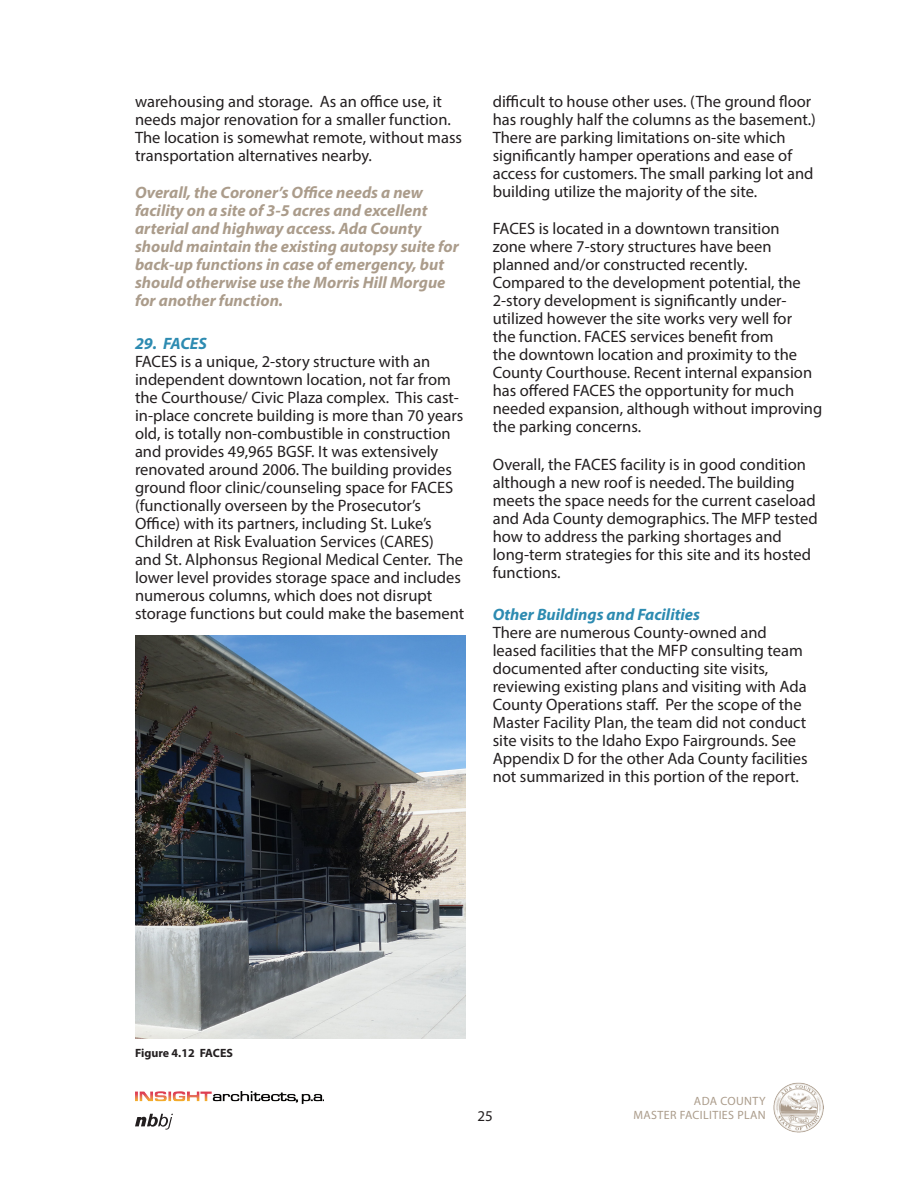
<style>
.page{position:relative;width:918px;height:1188px;background:#fff}
.page>*{position:absolute;margin:0;border:0;box-sizing:border-box;transform-origin:0 0}
.NBBJ{font:16.5px/18px "Myriad Pro";color:#231f20}
.NBBJ-2{font:italic 700 16.5px/18px "Myriad Pro";color:#ab9c8b}
.Heading_3{font:italic 700 16.5px "Myriad Pro";color:#2d8bb1}
.t1{font:15px "Myriad Pro";color:#231f20}
.t2{font:12px/14.4px "Myriad Pro";letter-spacing:.03em;color:#ab9c8b;text-align:right}
.NBBJ_Figure{font:700 12px "Myriad Pro";color:#231f20}
</style>
<div class="page">
<img style="left:135px;top:636px;width:331px;height:403px">
<svg style="left:135px;top:1114px;width:38px;height:16px"></svg>
<img style="left:135px;top:1091px;width:189px;height:13px">
<img style="left:774px;top:1083px;width:50px;height:50px">
<p class="NBBJ" style="left:135px;top:92px;width:329px">warehousing and storage. As an office use, it needs major renovation for a smaller function.<br>The location is somewhat remote, without mass transportation alternatives nearby.</p>
<p class="NBBJ-2" style="left:135px;top:183px;width:325px">Overall, the Coroner’s Office needs a new facility on a site of 3-5 acres and excellent arterial and highway access. Ada County should maintain the existing autopsy suite for back-up functions in case of emergency, but should otherwise use the Morris Hill Morgue for another function.</p>
<p class="Heading_3" style="left:135px;top:333px;width:73px">29. FACES</p>
<p class="NBBJ" style="left:135px;top:352px;width:331px">FACES is a unique, 2-story structure with an independent downtown location, not far from the Courthouse/ Civic Plaza complex. This cast&shy;in-place concrete building is more than 70 years old, is totally non-combustible in construction and provides 49,965 BGSF. It was extensively renovated around 2006. The building provides ground floor clinic/counseling space for FACES (functionally overseen by the Prosecutor’s Office) with its partners, including St. Luke’s Children at Risk Evaluation Services (CARES) and St. Alphonsus Regional Medical Center. The lower level provides storage space and includes numerous columns, which does not disrupt storage functions but could make the basement</p>
<p class="NBBJ" style="left:493px;top:92px;width:325px">difficult to house other uses. (The ground floor has roughly half the columns as the basement.)<br>There are parking limitations on-site which significantly hamper operations and ease of access for customers. The small parking lot and building utilize the majority of the site.</p>
<p class="NBBJ" style="left:493px;top:220px;width:331px">FACES is located in a downtown transition<br>zone where 7-story structures have been planned and/or constructed recently.<br>Compared to the development potential, the 2-story development is significantly under&shy;utilized however the site works very well for<br>the function. FACES services benefit from<br>the downtown location and proximity to the County Courthouse. Recent internal expansion has offered FACES the opportunity for much needed expansion, although without improving the parking concerns.</p>
<p class="NBBJ" style="left:493px;top:455px;width:326px">Overall, the FACES facility is in good condition although a new roof is needed. The building meets the space needs for the current caseload and Ada County demographics. The MFP tested how to address the parking shortages and long-term strategies for this site and its hosted functions.</p>
<p class="Heading_3" style="left:493px;top:604px;width:209px">Other Buildings and Facilities</p>
<p class="NBBJ" style="left:493px;top:624px;width:316px">There are numerous County-owned and leased facilities that the MFP consulting team documented after conducting site visits, reviewing existing plans and visiting with Ada County Operations staff. Per the scope of the Master Facility Plan, the team did not conduct site visits to the Idaho Expo Fairgrounds. See Appendix D for the other Ada County facilities not summarized in this portion of the report.</p>
<p class="NBBJ_Figure" style="left:135px;top:1045px;width:99px">Figure 4.12 FACES</p>
<p class="t1" style="left:478px;top:1107px;width:17px">25</p>
<p class="t2" style="left:634px;top:1094px;width:134px">ADA COUNTY<br>MASTER FACILITIES PLAN</p>
</div>
